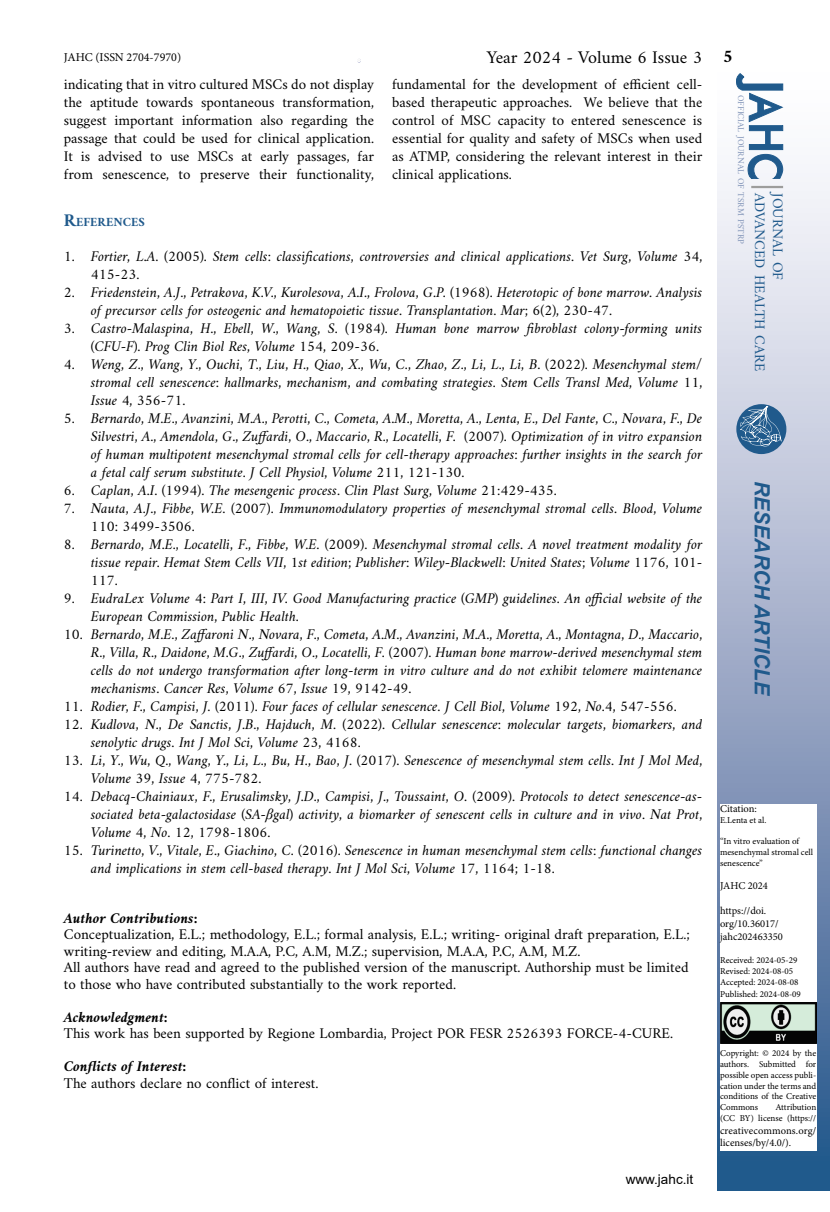
<style>
.page{position:relative;width:830px;height:1212px;background:#fff}
.page>*{position:absolute;margin:0;border:0;box-sizing:border-box;transform-origin:0 0}
.t1{font:italic 700 21px "Arial";letter-spacing:-.01em;color:#205a8c}
.t2{font:18px "Amiri";color:#000}
.t3{font:italic 15px/18px "Amiri";color:#000}
.t4{font:15px/18px "Amiri";color:#000;text-align:justify}
.t5{font:italic 700 15px "Amiri";color:#000}
.t6{font:14.7px/18px "Amiri";color:#205a8c}
.t7{font:13.5px "Arial";color:#000}
.t8{font:700 12.6px "Amiri";color:#205a8c}
.t9{font:12px "Minion Pro";color:#000}
.t10{font:10.5px/12.6px "Minion Pro";color:#000}
.t11{font:9px/10.8px "Minion Pro";color:#000}
.t12{font:8.85px "Amiri";color:#8093b7}
.s1{font-weight:700}
.s2{font-size:18px}
.s3{font-family:"Times New Roman"}
</style>
<div class="page">
<svg style="left:717px;top:83px;width:112px;height:1107px;background:#b3bed4"></svg>
<div style="left:736px;top:404px;width:50px;height:50px;background:#205a8c;border-radius:50%"></div>
<svg style="left:739px;top:406px;width:42px;height:40px"></svg>
<svg style="left:734px;top:73px;width:49px;height:106px"></svg>
<hr style="left:750px;top:186px;width:32px;height:2px;background:#9d9d9c">
<div style="left:719px;top:804px;width:96px;height:199px;background:#fff"></div>
<div style="left:719px;top:1041px;width:96px;height:109px;background:#fff"></div>
<img style="left:719px;top:1003px;width:96px;height:40px">
<p class="t9" style="left:64px;top:49px;width:119px">JAHC (ISSN 2704-7970)</p>
<p class="t2" style="left:486px;top:46px;width:247px">Year 2024 - Volume 6 Issue 3 <span class="s1">5</span></p>
<p class="t4" style="left:64px;top:75px;width:311px">indicating that in vitro cultured MSCs do not display the aptitude towards spontaneous transformation, suggest important information also regarding the passage that could be used for clinical application.<br>It is advised to use MSCs at early passages, far from senescence, to preserve their functionality,</p>
<p class="t4" style="left:392px;top:75px;width:311px">fundamental for the development of efficient cell&shy;based therapeutic approaches. We believe that the control of MSC capacity to entered senescence is essential for quality and safety of MSCs when used as ATMP, considering the relevant interest in their clinical applications.</p>
<p class="t8" style="left:64px;top:215px;width:82px"><span class="s2">R</span>EFERENCES</p>
<p class="t3" style="left:91px;top:247px;width:612px;text-indent:-27px">1. Fortier, L.A. (2005). Stem cells: classifications, controversies and clinical applications. Vet Surg, Volume 34,<br>415-23.</p>
<p class="t3" style="left:91px;top:283px;width:612px;text-indent:-27px">2. Friedenstein, A.J., Petrakova, K.V., Kurolesova, A.I., Frolova, G.P. (1968). Heterotopic of bone marrow. Analysis of precursor cells for osteogenic and hematopoietic tissue. Transplantation. Mar; 6(2), 230-47.</p>
<p class="t3" style="left:91px;top:319px;width:612px;text-indent:-27px">3. Castro-Malaspina, H., Ebell, W., Wang, S. (1984). Human bone marrow fibroblast colony-forming units (CFU-F). Prog Clin Biol Res, Volume 154, 209-36.</p>
<p class="t3" style="left:91px;top:355px;width:612px;text-align:justify;text-indent:-27px">4. Weng, Z., Wang, Y., Ouchi, T., Liu, H., Qiao, X., Wu, C., Zhao, Z., Li, L., Li, B. (2022). Mesenchymal stem/ stromal cell senescence: hallmarks, mechanism, and combating strategies. Stem Cells Transl Med, Volume 11, Issue 4, 356-71.</p>
<p class="t3" style="left:91px;top:409px;width:612px;text-align:justify;text-indent:-27px">5. Bernardo, M.E., Avanzini, M.A., Perotti, C., Cometa, A.M., Moretta, A., Lenta, E., Del Fante, C., Novara, F., De Silvestri, A., Amendola, G., Zuffardi, O., Maccario, R., Locatelli, F. (2007). Optimization of in vitro expansion of human multipotent mesenchymal stromal cells for cell-therapy approaches: further insights in the search for a fetal calf serum substitute. J Cell Physiol, Volume 211, 121-130.</p>
<p class="t3" style="left:64px;top:481px;width:494px">6. Caplan, A.I. (1994). The mesengenic process. Clin Plast Surg, Volume 21:429-435.</p>
<p class="t3" style="left:91px;top:499px;width:612px;text-indent:-27px">7. Nauta, A.J., Fibbe, W.E. (2007). Immunomodulatory properties of mesenchymal stromal cells. Blood, Volume<br>110: 3499-3506.</p>
<p class="t3" style="left:91px;top:535px;width:612px;text-align:justify;text-indent:-27px">8. Bernardo, M.E., Locatelli, F., Fibbe, W.E. (2009). Mesenchymal stromal cells. A novel treatment modality for tissue repair. Hemat Stem Cells VII, 1st edition; Publisher: Wiley-Blackwell: United States; Volume 1176, 101- 117.</p>
<p class="t3" style="left:91px;top:589px;width:612px;text-indent:-27px">9. EudraLex Volume 4: Part I, III, IV. Good Manufacturing practice (GMP) guidelines. An official website of the<br>European Commission, Public Health.</p>
<p class="t3" style="left:91px;top:625px;width:612px;text-align:justify;text-indent:-27px">10. Bernardo, M.E., Zaffaroni N., Novara, F., Cometa, A.M., Avanzini, M.A., Moretta, A., Montagna, D., Maccario, R., Villa, R., Daidone, M.G., Zuffardi, O., Locatelli, F. (2007). Human bone marrow-derived mesenchymal stem cells do not undergo transformation after long-term in vitro culture and do not exhibit telomere maintenance mechanisms. Cancer Res, Volume 67, Issue 19, 9142-49.</p>
<p class="t3" style="left:64px;top:697px;width:614px">11. Rodier, F., Campisi, J. (2011). Four faces of cellular senescence. J Cell Biol, Volume 192, No.4, 547-556.</p>
<p class="t3" style="left:91px;top:715px;width:612px;text-indent:-27px">12. Kudlova, N., De Sanctis, J.B., Hajduch, M. (2022). Cellular senescence: molecular targets, biomarkers, and senolytic drugs. Int J Mol Sci, Volume 23, 4168.</p>
<p class="t3" style="left:91px;top:751px;width:612px;text-indent:-27px">13. Li, Y., Wu, Q., Wang, Y., Li, L., Bu, H., Bao, J. (2017). Senescence of mesenchymal stem cells. Int J Mol Med,<br>Volume 39, Issue 4, 775-782.</p>
<p class="t3" style="left:91px;top:787px;width:612px;text-align:justify;text-indent:-27px">14. Debacq-Chainiaux, F., Erusalimsky, J.D., Campisi, J., Toussaint, O. (2009). Protocols to detect senescence-as&shy;sociated beta-galactosidase (SA-<span class="s3">β</span>gal) activity, a biomarker of senescent cells in culture and in vivo. Nat Prot, Volume 4, No. 12, 1798-1806.</p>
<p class="t3" style="left:91px;top:841px;width:612px;text-indent:-27px">15. Turinetto, V., Vitale, E., Giachino, C. (2016). Senescence in human mesenchymal stem cells: functional changes and implications in stem cell-based therapy. Int J Mol Sci, Volume 17, 1164; 1-18.</p>
<p class="t5" style="left:64px;top:909px;width:135px">Author Contributions:</p>
<p class="t4" style="left:64px;top:926px;width:627px;line-height:16.5px;text-align:left">Conceptualization, E.L.; methodology, E.L.; formal analysis, E.L.; writing- original draft preparation, E.L.; writing-review and editing, M.A.A, P.C, A.M, M.Z.; supervision, M.A.A, P.C, A.M, M.Z.<br>All authors have read and agreed to the published version of the manuscript. Authorship must be limited to those who have contributed substantially to the work reported.</p>
<p class="t5" style="left:64px;top:1008px;width:105px">Acknowledgment:</p>
<p class="t4" style="left:64px;top:1024px;width:610px">This work has been supported by Regione Lombardia, Project POR FESR 2526393 FORCE-4-CURE.</p>
<p class="t5" style="left:64px;top:1057px;width:124px">Conflicts of Interest:</p>
<p class="t4" style="left:64px;top:1073px;width:256px">The authors declare no conflict of interest.</p>
<p class="t7" style="left:625px;top:1170px;width:69px">www.jahc.it</p>
<p class="t12" style="left:745px;top:95px;width:151px;rotate:90deg">official journal of tsrm pstrp</p>
<p class="t6" style="left:786px;top:193px;width:179px;rotate:90deg">journal of<br>advanced health care</p>
<h1 class="t1" style="left:775px;top:481px;width:216px;rotate:90deg">RESEARCH ARTICLE</h1>
<p class="t10" style="left:719px;top:802px;width:38px">Citation:</p>
<p class="t11" style="left:719px;top:814px;width:48px">E.Lenta et al.</p>
<p class="t11" style="left:719px;top:836px;width:95px">“In vitro evaluation of mesenchymal stromal cell senescence”</p>
<p class="t10" style="left:719px;top:879px;width:49px">JAHC 2024</p>
<p class="t10" style="left:719px;top:905px;width:64px">https://doi. org/10.36017/ jahc202463350</p>
<p class="t11" style="left:719px;top:955px;width:80px">Received: 2024-05-29<br>Revised: 2024-08-05<br>Accepted: 2024-08-08</p>
<p class="t11" style="left:719px;top:989px;width:82px">Published: 2024-08-09</p>
<p class="t11" style="left:719px;top:1048px;width:98px;text-align:justify">Copyright: © 2024 by the authors. Submitted for possible open access publi&shy;cation under the terms and conditions of the Creative Commons</p>
<p class="t11" style="left:719px;top:1102px;width:98px;text-align:right">Attribution<br>(CC BY) license (https://</p>
<p class="t10" style="left:719px;top:1124px;width:98px">creativecommons.org/ licenses/by/4.0/).</p>
</div>
